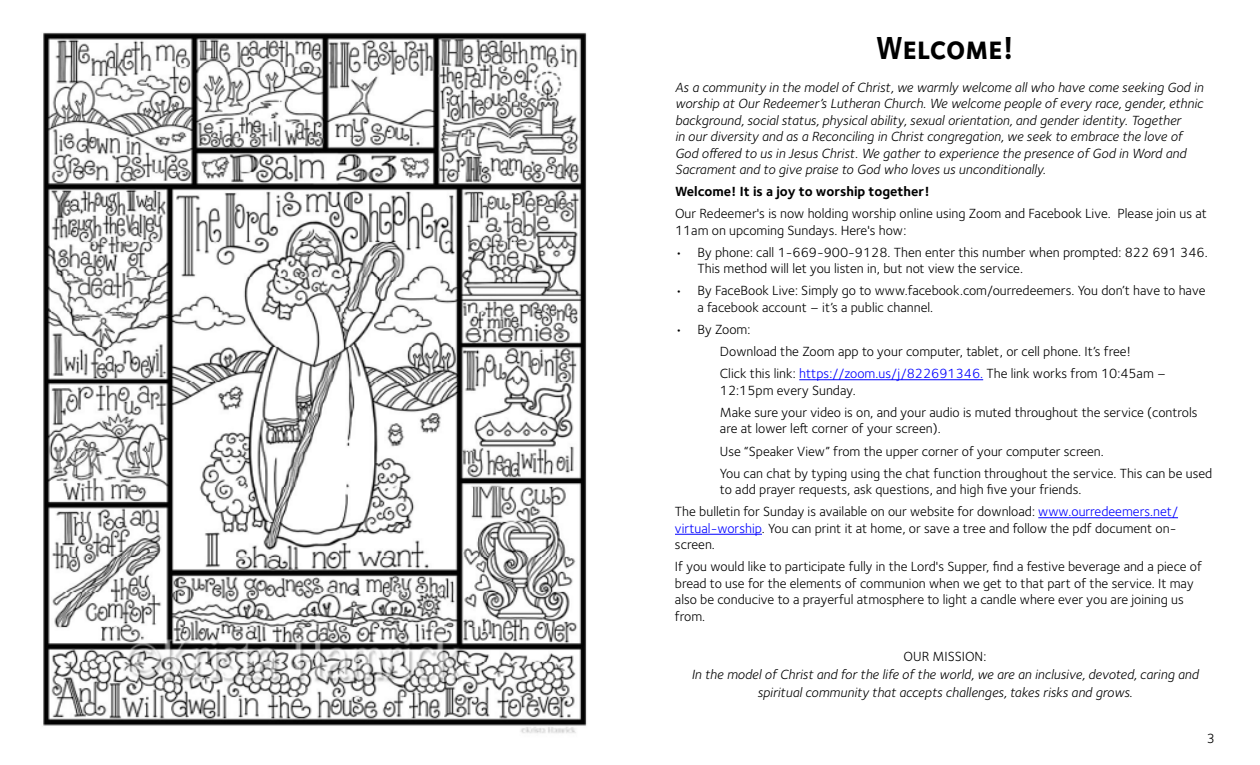
<style>
.page{position:relative;width:1260px;height:765px;background:#fff}
.page>*{position:absolute;margin:0;border:0;box-sizing:border-box;transform-origin:0 0}
.t1{font:700 33px "Foundry Sterling";letter-spacing:-.005em;color:#000;scale:.91 1}
.t2{font:13.75px/16.5px "Foundry Sterling";color:#000}
.t3{font:italic 13.75px/16.5px "Foundry Sterling";color:#000}
.t4{font:700 13.75px "Foundry Sterling";color:#000}
.s1{color:#00f}
</style>
<div class="page">
<hr style="left:799px;top:379px;width:184px;height:1px;background:#00f">
<hr style="left:1038px;top:517px;width:140px;height:1px;background:#00f">
<hr style="left:675px;top:534px;width:87px;height:1px;background:#00f">
<img style="left:43px;top:32px;width:544px;height:701px">
<h1 class="t1" style="left:876px;top:28px;width:153px">Welcome!</h1>
<p class="t3" style="left:675px;top:79px;width:530px">As a community in the model of Christ, we warmly welcome all who have come seeking God in worship at Our Redeemer’s Lutheran Church. We welcome people of every race, gender, ethnic background, social status, physical ability, sexual orientation, and gender identity. Together<br>in our diversity and as a Reconciling in Christ congregation, we seek to embrace the love of God offered to us in Jesus Christ. We gather to experience the presence of God in Word and Sacrament and to give praise to God who loves us unconditionally.</p>
<p class="t4" style="left:675px;top:183px;width:256px">Welcome! It is a joy to worship together!</p>
<p class="t2" style="left:675px;top:206px;width:533px">Our Redeemer's is now holding worship online using Zoom and Facebook Live. Please join us at<br>11am on upcoming Sundays. Here's how:</p>
<p class="t2" style="left:697px;top:244px;width:512px;text-indent:-22px">• By phone: call 1-669-900-9128. Then enter this number when prompted: 822 691 346.<br>This method will let you listen in, but not view the service.</p>
<p class="t2" style="left:697px;top:283px;width:510px;text-indent:-22px">• By FaceBook Live: Simply go to www.facebook.com/ourredeemers. You don’t have to have a facebook account – it’s a public channel.</p>
<p class="t2" style="left:720px;top:319px;width:448px;line-height:22.1px;text-indent:-45px">• By Zoom:<br>Download the Zoom app to your computer, tablet, or cell phone. It’s free!<br>Click this link: <span class="s1">https://zoom.us/j/822691346.</span> The link works from 10:45am –</p>
<p class="t2" style="left:720px;top:379px;width:479px;line-height:22.1px">12:15pm every Sunday.<br>Make sure your video is on, and your audio is muted throughout the service (controls</p>
<p class="t2" style="left:720px;top:418px;width:494px;line-height:22.1px">are at lower left corner of your screen).<br>Use “Speaker View” from the upper corner of your computer screen.<br>You can chat by typing using the chat function throughout the service. This can be used</p>
<p class="t2" style="left:675px;top:479px;width:505px;line-height:22.1px;text-indent:45px">to add prayer requests, ask questions, and high five your friends.<br>The bulletin for Sunday is available on our website for download: <span class="s1">www.ourredeemers.net/</span></p>
<p class="t2" style="left:675px;top:520px;width:503px"><span class="s1">virtual-worship</span>. You can print it at home, or save a tree and follow the pdf document on&shy;screen.</p>
<p class="t2" style="left:675px;top:559px;width:529px">If you would like to participate fully in the Lord's Supper, find a festive beverage and a piece of bread to use for the elements of communion when we get to that part of the service. It may also be conducive to a prayerful atmosphere to light a candle where ever you are joining us from.</p>
<p class="t2" style="left:904px;top:649px;width:84px">OUR MISSION:</p>
<p class="t3" style="left:691px;top:666px;width:509px;line-height:18px;text-align:center">In the model of Christ and for the life of the world, we are an inclusive, devoted, caring and spiritual community that accepts challenges, takes risks and grows.</p>
<p class="t2" style="left:1207px;top:730px;width:10px">3</p>
</div>
